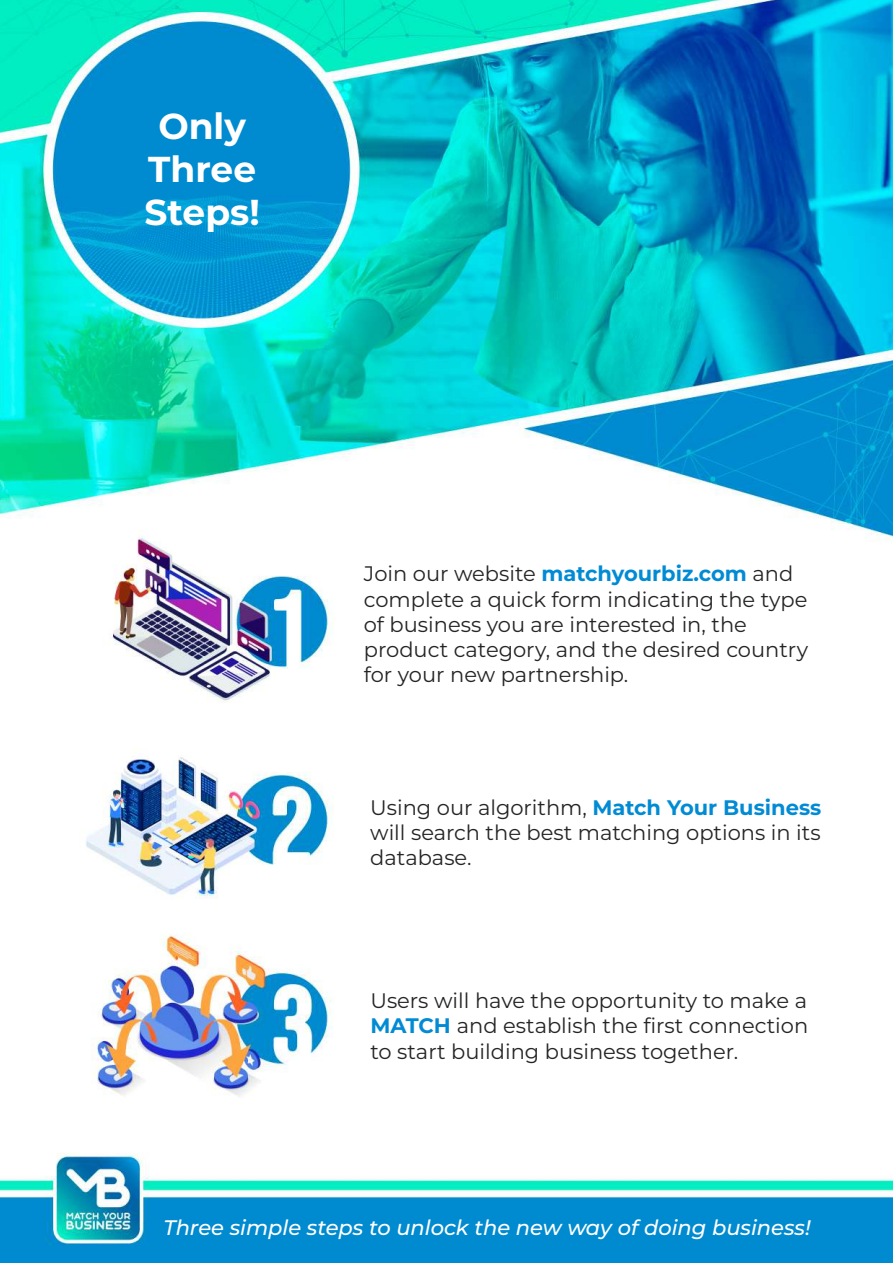
<style>
.page{position:relative;width:893px;height:1263px;background:#fff}
.page>*{position:absolute;margin:0;border:0;box-sizing:border-box;transform-origin:0 0}
.t1{font:700 36px/43.2px "Montserrat";color:#fff;text-align:center}
.t2{font:21px/25.2px "Montserrat";color:#262424;text-align:justify}
.t3{font:italic 500 21px "Montserrat";color:#fff}
.s1{font-weight:700;color:#008bd4}
</style>
<div class="page">
<img style="left:0;top:0;width:893px;height:1263px">
<h1 class="t1" style="left:145px;top:103px;width:117px">Only<br>Three<br>Steps!</h1>
<p class="t2" style="left:364px;top:561px;width:446px;text-align:left">Join our website <span class="s1">matchyourbiz.com</span> and complete a quick form indicating the type of business you are interested in, the product category, and the desired country for your new partnership.</p>
<p class="t2" style="left:370px;top:794px;width:453px">Using our algorithm, <span class="s1">Match Your Business </span>will search the best matching options in its database.</p>
<p class="t2" style="left:370px;top:987px;width:439px">Users will have the opportunity to make a <span class="s1">MATCH</span> and establish the first connection to start building business together.</p>
<p class="t3" style="left:163px;top:1214px;width:649px">Three simple steps to unlock the new way of doing business!</p>
</div>
